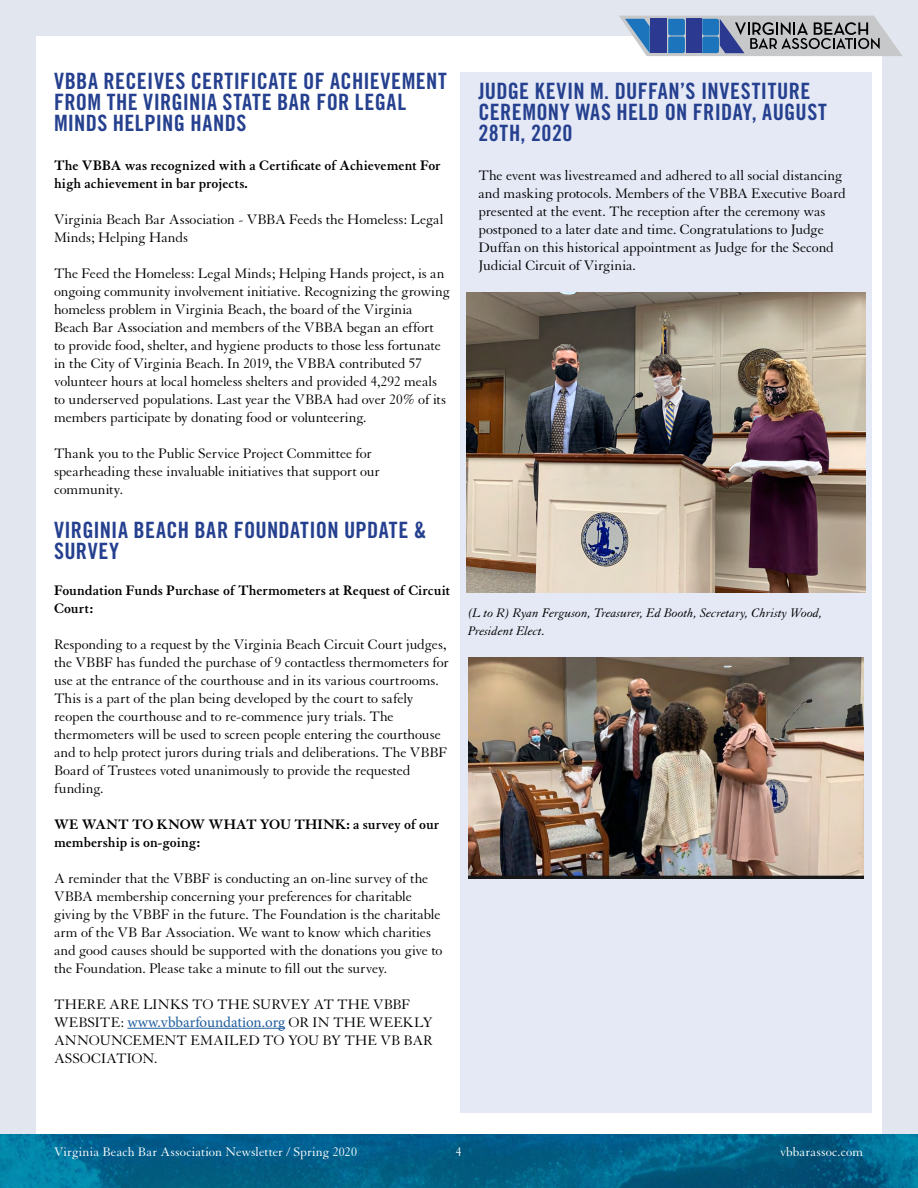
<style>
.page{position:relative;width:918px;height:1188px;background:#fff}
.page>*{position:absolute;margin:0;border:0;box-sizing:border-box;transform-origin:0 0}
.t1{font:22.5px/21px "Trade Gothic Bold Cond Twenty";letter-spacing:.02em;color:#25408f}
.t2{font:15px/18px "Granjon";letter-spacing:-.01em;color:#000}
.t3{font:700 15px/18px "Granjon";color:#000}
.t4{font:15px "Minion Pro";color:#215e9e}
.t5{font:15px "Granjon";letter-spacing:.01em;color:#000}
.t6{font:italic 13.5px/18px "Granjon";color:#000}
.t7{font:13.5px "Granjon";letter-spacing:.01em;color:#fff}
.s1{font-family:"Granjon";color:#000}
</style>
<div class="page">
<div style="left:0;top:0;width:918px;height:1178px;background:#e2e6ee"></div>
<div style="left:36px;top:36px;width:846px;height:1122px;background:#fff"></div>
<img style="left:0;top:1135px;width:918px;height:53px">
<svg style="left:619px;top:16px;width:283px;height:40px;background:#8a98af"></svg>
<div style="left:460px;top:72px;width:412px;height:1041px;background:#e5e9f6"></div>
<hr style="left:127px;top:1028px;width:158px;height:1px;background:#215e9e">
<img style="left:468px;top:658px;width:396px;height:220px">
<img style="left:466px;top:293px;width:400px;height:299px">
<h1 class="t1" style="left:54px;top:70px;width:395px">VBBA RECEIVES CERTIFICATE OF ACHIEVEMENT<br>FROM THE VIRGINIA STATE BAR FOR LEGAL<br>MINDS HELPING HANDS</h1>
<p class="t3" style="left:54px;top:157px;width:388px">The VBBA was recognized with a Certificate of Achievement For high achievement in bar projects.</p>
<p class="t2" style="left:54px;top:211px;width:391px">Virginia Beach Bar Association - VBBA Feeds the Homeless: Legal<br>Minds; Helping Hands</p>
<p class="t2" style="left:54px;top:265px;width:397px">The Feed the Homeless: Legal Minds; Helping Hands project, is an ongoing community involvement initiative. Recognizing the growing homeless problem in Virginia Beach, the board of the Virginia Beach Bar Association and members of the VBBA began an effort<br>to provide food, shelter, and hygiene products to those less fortunate in the City of Virginia Beach. In 2019, the VBBA contributed 57 volunteer hours at local homeless shelters and provided 4,292 meals to underserved populations. Last year the VBBA had over 20% of its members participate by donating food or volunteering.</p>
<p class="t2" style="left:54px;top:445px;width:328px">Thank you to the Public Service Project Committee for spearheading these invaluable initiatives that support our community.</p>
<h1 class="t1" style="left:54px;top:519px;width:374px">VIRGINIA BEACH BAR FOUNDATION UPDATE &amp;<br>SURVEY</h1>
<p class="t3" style="left:54px;top:581px;width:398px">Foundation Funds Purchase of Thermometers at Request of Circuit<br>Court:</p>
<p class="t2" style="left:54px;top:635px;width:396px">Responding to a request by the Virginia Beach Circuit Court judges, the VBBF has funded the purchase of 9 contactless thermometers for use at the entrance of the courthouse and in its various courtrooms.<br>This is a part of the plan being developed by the court to safely reopen the courthouse and to re-commence jury trials. The thermometers will be used to screen people entering the courthouse and to help protect jurors during trials and deliberations. The VBBF Board of Trustees voted unanimously to provide the requested funding.</p>
<p class="t3" style="left:54px;top:815px;width:387px">WE WANT TO KNOW WHAT YOU THINK: a survey of our membership is on-going:</p>
<p class="t2" style="left:54px;top:869px;width:390px">A reminder that the VBBF is conducting an on-line survey of the VBBA membership concerning your preferences for charitable giving by the VBBF in the future. The Foundation is the charitable arm of the VB Bar Association. We want to know which charities and good causes should be supported with the donations you give to the Foundation. Please take a minute to fill out the survey.</p>
<p class="t5" style="left:54px;top:996px;width:358px">THERE ARE LINKS TO THE SURVEY AT THE VBBF</p>
<p class="t4" style="left:54px;top:1012px;width:380px"><span class="s1">WEBSITE:</span> www.vbbarfoundation.org <span class="s1">OR IN THE WEEKLY</span></p>
<p class="t2" style="left:54px;top:1031px;width:381px">ANNOUNCEMENT EMAILED TO YOU BY THE VB BAR<br>ASSOCIATION.</p>
<h1 class="t1" style="left:478px;top:81px;width:350px">JUDGE KEVIN M. DUFFAN’S INVESTITURE<br>CEREMONY WAS HELD ON FRIDAY, AUGUST<br>28TH, 2020</h1>
<p class="t2" style="left:478px;top:167px;width:369px">The event was livestreamed and adhered to all social distancing and masking protocols. Members of the VBBA Executive Board presented at the event. The reception after the ceremony was postponed to a later date and time. Congratulations to Judge Duffan on this historical appointment as Judge for the Second Judicial Circuit of Virginia.</p>
<p class="t6" style="left:468px;top:604px;width:356px">(L to R) Ryan Ferguson, Treasurer, Ed Booth, Secretary, Christy Wood,<br>President Elect.</p>
<p class="t7" style="left:54px;top:1144px;width:305px">Virginia Beach Bar Association Newsletter / Spring 2020</p>
<p class="t7" style="left:456px;top:1144px;width:7px">4</p>
<p class="t7" style="left:780px;top:1144px;width:85px">vbbarassoc.com</p>
</div>
